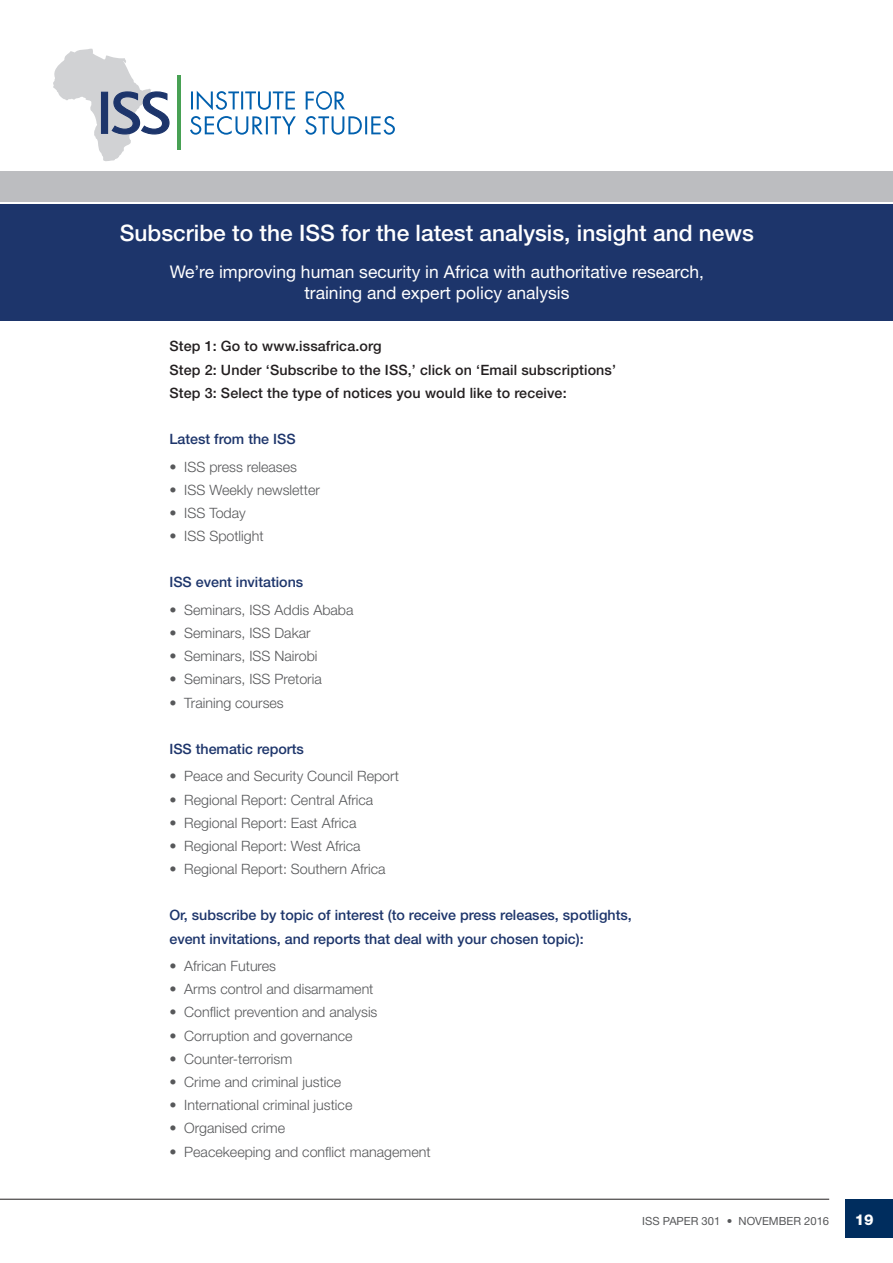
<style>
.page{position:relative;width:893px;height:1263px;background:#fff}
.page>*{position:absolute;margin:0;border:0;box-sizing:border-box;transform-origin:0 0}
.MAIN_HEADLINE{font:500 22.65px "Helvetica Neue LT Std";color:#fff}
.MAIN_HEADLINE-2{font:17.4px "Helvetica Neue LT Std";color:#fff}
.t1{font:800 15px "Helvetica Neue LT Std";color:#fff}
.BODY_BULLETS{font:300 14.25px "Helvetica Neue LT Std";color:#57585a}
.Figure_headline{font:500 14.25px "Helvetica Neue LT Std";color:#1d356b}
.Source{font:500 14.25px "Helvetica Neue LT Std";letter-spacing:.01em;color:#231f20}
.t2{font:11.25px "Helvetica Neue LT Std";color:#57585a}
</style>
<div class="page">
<div style="left:845px;top:1199px;width:48px;height:38px;background:#002d5e"></div>
<hr style="left:0;top:1199px;width:829px;height:1px;background:#231f20">
<div style="left:0;top:204px;width:893px;height:117px;background:#1d356b"></div>
<div style="left:0;top:171px;width:893px;height:30px;background:#bcbdc0"></div>
<svg style="left:190px;top:116px;width:205px;height:19px"></svg>
<svg style="left:191px;top:91px;width:154px;height:19px"></svg>
<hr style="left:177px;top:76px;width:3px;height:74px;background:#48a154">
<svg style="left:53px;top:49px;width:117px;height:112px"></svg>
<p class="MAIN_HEADLINE" style="left:120px;top:220px;width:636px">Subscribe to the ISS for the latest analysis, insight and news</p>
<p class="MAIN_HEADLINE-2" style="left:170px;top:261px;width:536px">We’re improving human security in Africa with authoritative research,</p>
<p class="MAIN_HEADLINE-2" style="left:304px;top:282px;width:267px">training and expert policy analysis</p>
<p class="Source" style="left:169px;top:338px;width:214px">Step 1: Go to www.issafrica.org</p>
<p class="Source" style="left:169px;top:361px;width:448px">Step 2: Under ‘Subscribe to the ISS,’ click on ‘Email subscriptions’</p>
<p class="Source" style="left:169px;top:384px;width:399px">Step 3: Select the type of notices you would like to receive:</p>
<p class="Figure_headline" style="left:169px;top:430px;width:128px">Latest from the ISS</p>
<p class="BODY_BULLETS" style="left:169px;top:458px;width:129px">• ISS press releases</p>
<p class="BODY_BULLETS" style="left:169px;top:481px;width:152px">• ISS Weekly newsletter</p>
<p class="BODY_BULLETS" style="left:169px;top:504px;width:78px">• ISS Today</p>
<p class="BODY_BULLETS" style="left:169px;top:527px;width:96px">• ISS Spotlight</p>
<p class="Figure_headline" style="left:169px;top:574px;width:135px">ISS event invitations</p>
<p class="BODY_BULLETS" style="left:169px;top:601px;width:186px">• Seminars, ISS Addis Ababa</p>
<p class="BODY_BULLETS" style="left:169px;top:624px;width:143px">• Seminars, ISS Dakar</p>
<p class="BODY_BULLETS" style="left:169px;top:647px;width:150px">• Seminars, ISS Nairobi</p>
<p class="BODY_BULLETS" style="left:169px;top:671px;width:154px">• Seminars, ISS Pretoria</p>
<p class="BODY_BULLETS" style="left:169px;top:694px;width:116px">• Training courses</p>
<p class="Figure_headline" style="left:169px;top:740px;width:136px">ISS thematic reports</p>
<p class="BODY_BULLETS" style="left:169px;top:767px;width:231px">• Peace and Security Council Report</p>
<p class="BODY_BULLETS" style="left:169px;top:791px;width:205px">• Regional Report: Central Africa</p>
<p class="BODY_BULLETS" style="left:169px;top:814px;width:188px">• Regional Report: East Africa</p>
<p class="BODY_BULLETS" style="left:169px;top:837px;width:193px">• Regional Report: West Africa</p>
<p class="BODY_BULLETS" style="left:169px;top:860px;width:218px">• Regional Report: Southern Africa</p>
<p class="Figure_headline" style="left:169px;top:907px;width:464px">Or, subscribe by topic of interest (to receive press releases, spotlights,</p>
<p class="Figure_headline" style="left:169px;top:930px;width:416px">event invitations, and reports that deal with your chosen topic):</p>
<p class="BODY_BULLETS" style="left:169px;top:957px;width:108px">• African Futures</p>
<p class="BODY_BULLETS" style="left:169px;top:980px;width:206px">• Arms control and disarmament</p>
<p class="BODY_BULLETS" style="left:169px;top:1004px;width:210px">• Conflict prevention and analysis</p>
<p class="BODY_BULLETS" style="left:169px;top:1027px;width:185px">• Corruption and governance</p>
<p class="BODY_BULLETS" style="left:169px;top:1050px;width:124px">• Counter-terrorism</p>
<p class="BODY_BULLETS" style="left:169px;top:1073px;width:173px">• Crime and criminal justice</p>
<p class="BODY_BULLETS" style="left:169px;top:1096px;width:184px">• International criminal justice</p>
<p class="BODY_BULLETS" style="left:169px;top:1119px;width:117px">• Organised crime</p>
<p class="BODY_BULLETS" style="left:169px;top:1143px;width:263px">• Peacekeeping and conflict management</p>
<p class="t2" style="left:642px;top:1214px;width:188px">ISS PAPER 301 • NOVEMBER 2016</p>
<p class="t1" style="left:855px;top:1211px;width:20px">19</p>
</div>
